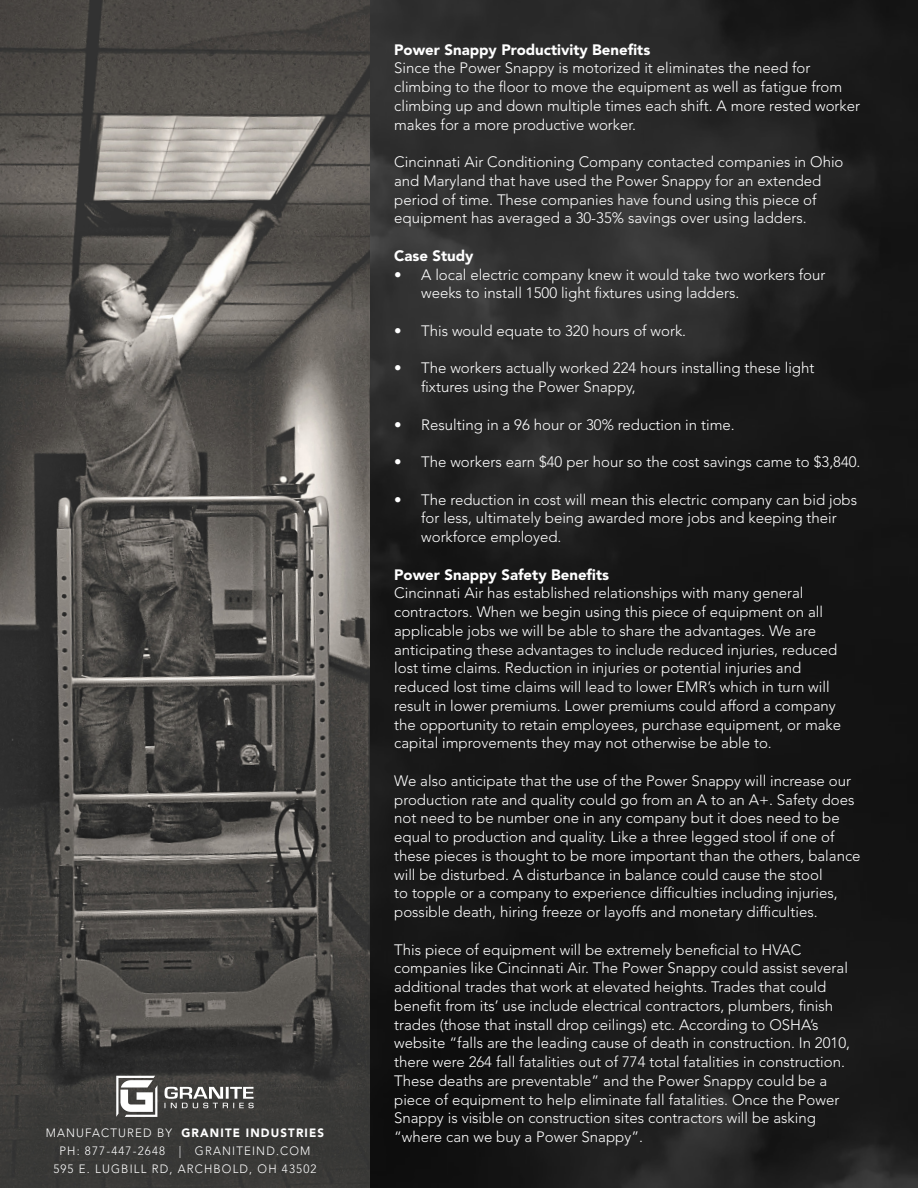
<style>
.page{position:relative;width:918px;height:1188px;background:#fff}
.page>*{position:absolute;margin:0;border:0;box-sizing:border-box;transform-origin:0 0}
.t1{font:300 15px/18.8px "Avenir LT Std";color:#fff}
.t2{font:900 15px "Avenir LT Std";color:#fff}
.t3{font:300 12px/18px "Avenir LT Std";letter-spacing:.1em;color:#fff;scale:.96 1}
.s1{font-weight:900}
</style>
<div class="page">
<img style="left:370px;top:0;width:548px;height:1188px">
<img style="left:0;top:0;width:370px;height:1188px">
<svg style="left:116px;top:1076px;width:41px;height:41px"></svg>
<svg style="left:164px;top:1087px;width:90px;height:21px"></svg>
<p class="t2" style="left:394px;top:40px;width:258px">Power Snappy Productivity Benefits</p>
<p class="t1" style="left:394px;top:59px;width:468px">Since the Power Snappy is motorized it eliminates the need for climbing to the floor to move the equipment as well as fatigue from climbing up and down multiple times each shift. A more rested worker makes for a more productive worker.</p>
<p class="t1" style="left:394px;top:153px;width:451px">Cincinnati Air Conditioning Company contacted companies in Ohio and Maryland that have used the Power Snappy for an extended period of time. These companies have found using this piece of equipment has averaged a 30-35% savings over using ladders.</p>
<p class="t2" style="left:394px;top:246px;width:81px">Case Study</p>
<p class="t1" style="left:421px;top:265px;width:406px;text-indent:-27px">• A local electric company knew it would take two workers four weeks to install 1500 light fixtures using ladders.</p>
<p class="t1" style="left:394px;top:321px;width:293px">• This would equate to 320 hours of work.</p>
<p class="t1" style="left:421px;top:359px;width:395px;text-indent:-27px">• The workers actually worked 224 hours installing these light fixtures using the Power Snappy,</p>
<p class="t1" style="left:394px;top:415px;width:342px">• Resulting in a 96 hour or 30% reduction in time.</p>
<p class="t1" style="left:394px;top:453px;width:468px">• The workers earn $40 per hour so the cost savings came to $3,840.</p>
<p class="t1" style="left:421px;top:490px;width:437px;text-indent:-27px">• The reduction in cost will mean this electric company can bid jobs for less, ultimately being awarded more jobs and keeping their workforce employed.</p>
<p class="t2" style="left:394px;top:565px;width:216px">Power Snappy Safety Benefits</p>
<p class="t1" style="left:394px;top:584px;width:448px">Cincinnati Air has established relationships with many general contractors. When we begin using this piece of equipment on all applicable jobs we will be able to share the advantages. We are anticipating these advantages to include reduced injuries, reduced lost time claims. Reduction in injuries or potential injuries and reduced lost time claims will lead to lower EMR’s which in turn will result in lower premiums. Lower premiums could afford a company the opportunity to retain employees, purchase equipment, or make capital improvements they may not otherwise be able to.</p>
<p class="t1" style="left:394px;top:771px;width:468px">We also anticipate that the use of the Power Snappy will increase our production rate and quality could go from an A to an A+. Safety does not need to be number one in any company but it does need to be equal to production and quality. Like a three legged stool if one of these pieces is thought to be more important than the others, balance will be disturbed. A disturbance in balance could cause the stool<br>to topple or a company to experience difficulties including injuries, possible death, hiring freeze or layoffs and monetary difficulties.</p>
<p class="t1" style="left:394px;top:940px;width:457px">This piece of equipment will be extremely beneficial to HVAC companies like Cincinnati Air. The Power Snappy could assist several additional trades that work at elevated heights. Trades that could benefit from its’ use include electrical contractors, plumbers, finish trades (those that install drop ceilings) etc. According to OSHA’s website “falls are the leading cause of death in construction. In 2010, there were 264 fall fatalities out of 774 total fatalities in construction.<br>These deaths are preventable” and the Power Snappy could be a piece of equipment to help eliminate fall fatalities. Once the Power Snappy is visible on construction sites contractors will be asking</p>
<p class="t3" style="left:46px;top:1124px;width:133px">MANUFACTURED BY</p>
<p class="t1" style="left:394px;top:1128px;width:250px">“where can we buy a Power Snappy”.</p>
<p class="t3" style="left:59px;top:1124px;width:277px;text-indent:122px"><span class="s1">GRANITE INDUSTRIES<br></span>PH: 877-447-2648 | GRANITEIND.COM</p>
<p class="t3" style="left:53px;top:1160px;width:276px">595 E. LUGBILL RD, ARCHBOLD, OH 43502</p>
</div>
